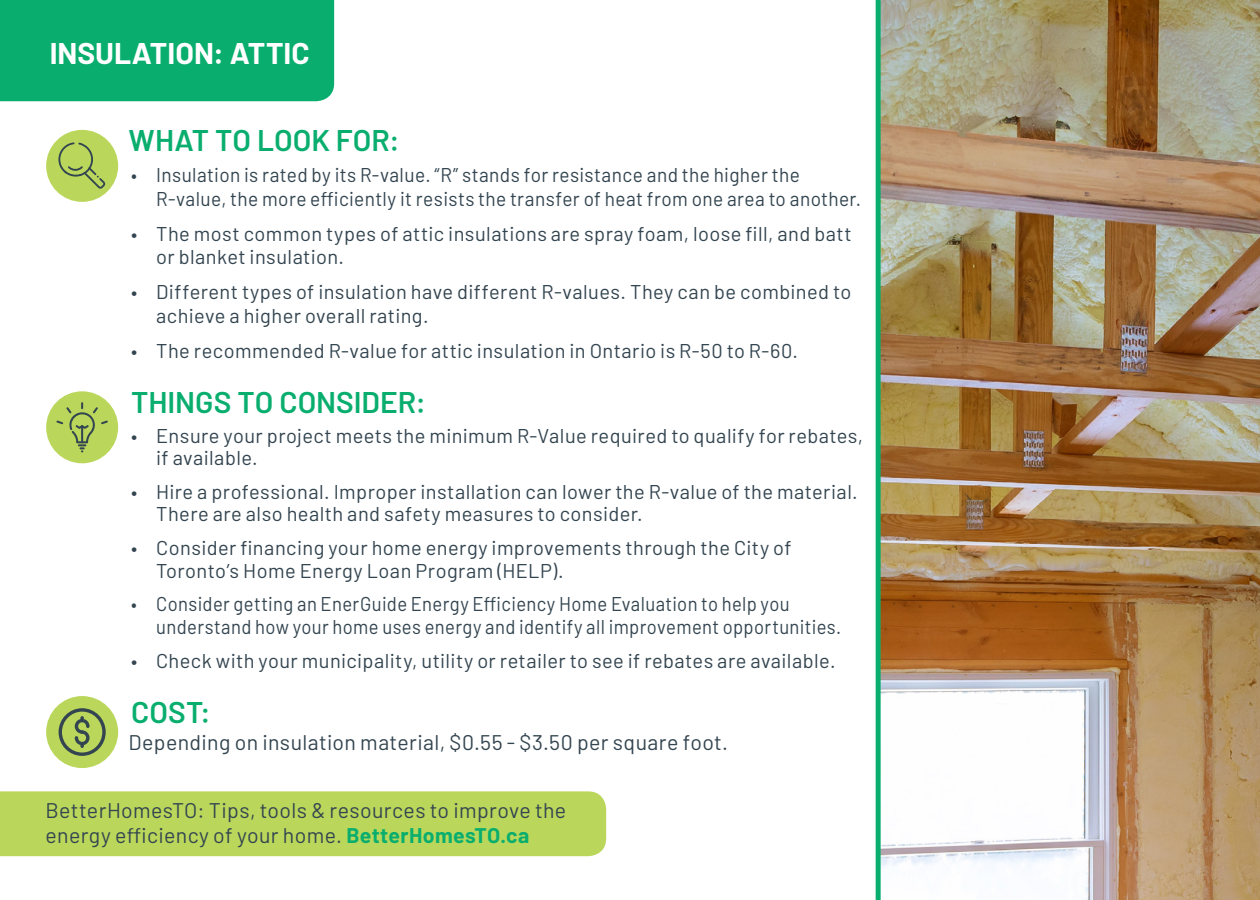
<style>
.page{position:relative;width:1260px;height:900px;background:#fff}
.page>*{position:absolute;margin:0;border:0;box-sizing:border-box;transform-origin:0 0}
.t1{font:600 30px "Barlow";color:#09ae6e}
.t2{font:700 30px "Barlow";color:#fff}
.t3{font:21.25px/25px "Barlow";letter-spacing:.02em;color:#334550}
.t4{font:20px/22.5px "Barlow";letter-spacing:.02em;color:#334550}
.t5{font:20px/23.8px "Barlow";letter-spacing:.02em;color:#334550;scale:.95 1}
.t6{font:20px/22.5px "Barlow";letter-spacing:.02em;color:#334550;scale:.92 1}
.s1{font-weight:700;color:#09ae6e}
</style>
<div class="page">
<div style="left:0;top:791px;width:606px;height:65px;background:#bbd75b"></div>
<img style="left:876px;top:0;width:384px;height:900px">
<div style="left:46px;top:130px;width:72px;height:72px;background:#bbd75b;border-radius:50%"></div>
<svg style="left:58px;top:142px;width:47px;height:47px"></svg>
<div style="left:46px;top:391px;width:72px;height:72px;background:#bbd75b;border-radius:50%"></div>
<svg style="left:56px;top:402px;width:52px;height:50px"></svg>
<div style="left:46px;top:696px;width:72px;height:72px;background:#bbd75b;border-radius:50%"></div>
<svg style="left:59px;top:708px;width:47px;height:48px"></svg>
<div style="left:0;top:0;width:334px;height:101px;background:#09ae6e"></div>
<h1 class="t2" style="left:50px;top:31px;width:261px">INSULATION: ATTIC</h1>
<h1 class="t1" style="left:129px;top:118px;width:273px">WHAT TO LOOK FOR:</h1>
<p class="t5" style="left:156px;top:162px;width:743px;text-indent:-25px">• Insulation is rated by its R-value. “R” stands for resistance and the higher the<br>R-value, the more efficiently it resists the transfer of heat from one area to another.</p>
<p class="t4" style="left:156px;top:220px;width:697px;line-height:23.8px;text-indent:-25px">• The most common types of attic insulations are spray foam, loose fill, and batt or blanket insulation.</p>
<p class="t4" style="left:156px;top:279px;width:697px;line-height:23.8px;text-indent:-25px">• Different types of insulation have different R-values. They can be combined to achieve a higher overall rating.</p>
<p class="t4" style="left:131px;top:338px;width:668px">• The recommended R-value for attic insulation in Ontario is R-50 to R-60.</p>
<h1 class="t1" style="left:131px;top:380px;width:297px">THINGS TO CONSIDER:</h1>
<p class="t4" style="left:156px;top:423px;width:709px;text-indent:-25px">• Ensure your project meets the minimum R-Value required to qualify for rebates, if available.</p>
<p class="t4" style="left:156px;top:479px;width:703px;text-indent:-25px">• Hire a professional. Improper installation can lower the R-value of the material.<br>There are also health and safety measures to consider.</p>
<p class="t4" style="left:156px;top:535px;width:637px;text-indent:-25px">• Consider financing your home energy improvements through the City of<br>Toronto’s Home Energy Loan Program (HELP).</p>
<p class="t6" style="left:156px;top:592px;width:746px;text-indent:-25px">• Consider getting an EnerGuide Energy Efficiency Home Evaluation to help you understand how your home uses energy and identify all improvement opportunities.</p>
<p class="t4" style="left:131px;top:648px;width:706px">• Check with your municipality, utility or retailer to see if rebates are available.</p>
<h1 class="t1" style="left:131px;top:690px;width:81px">COST:</h1>
<p class="t3" style="left:129px;top:728px;width:601px">Depending on insulation material, $0.55 - $3.50 per square foot.</p>
<p class="t3" style="left:46px;top:797px;width:522px">BetterHomesTO: Tips, tools &amp; resources to improve the energy efficiency of your home. <span class="s1">BetterHomesTO.ca</span></p>
</div>
